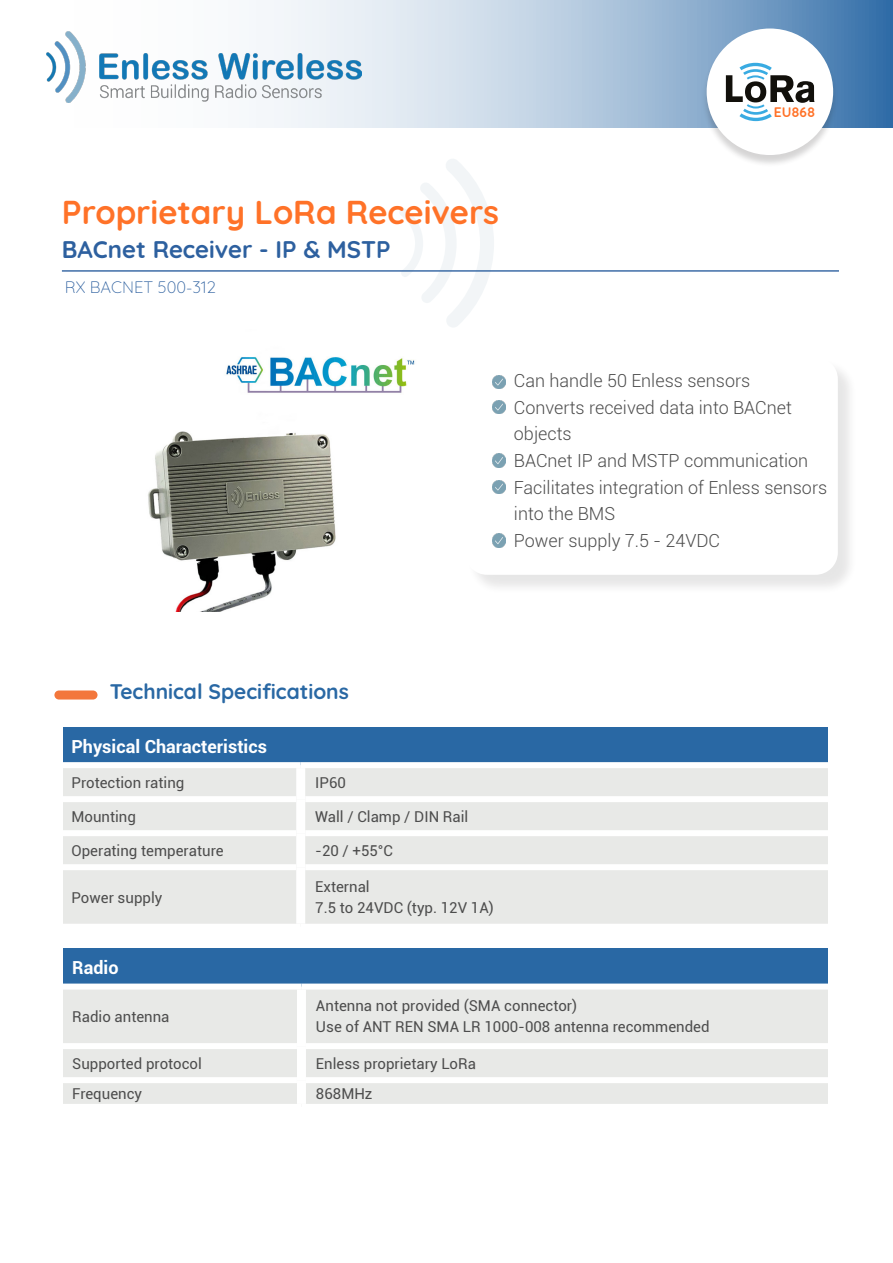
<style>
.page{position:relative;width:893px;height:1263px;background:#fff}
.page>*{position:absolute;margin:0;border:0;box-sizing:border-box;transform-origin:0 0}
.t1{font:700 33px "Quicksand";color:#ff7228}
.t2{font:700 24px "Quicksand";color:#2d609f}
.t3{font:700 21px "Quicksand";color:#2968a4}
.t4{font:300 18px "Roboto";color:#4d4d4d}
.t5{font:700 18px "Roboto";color:#fff}
.t6{font:300 16.5px "Quicksand";color:#2d609f}
.t7{font:15px/21px "Roboto";color:#4d4d4d}
.t8{font:700 13.8px "Quicksand";color:#ff7228}
</style>
<div class="page">
<div style="left:54px;top:690px;width:44px;height:9px;background:#f3773c;border-radius:5px"></div>
<svg style="left:400px;top:159px;width:94px;height:168px"></svg>
<hr style="left:62px;top:270px;width:777px;height:2px;background:#2d609f">
<svg style="left:66px;top:0;width:827px;height:128px"></svg>
<div style="left:57px;top:727px;width:777px;height:38px;background:#2968a4"></div>
<div style="left:63px;top:768px;width:765px;height:156px;background:#e8e9e7"></div>
<div style="left:54px;top:762px;width:247px;height:6px;background:#fff"></div>
<div style="left:54px;top:796px;width:242px;height:6px;background:#fff"></div>
<div style="left:54px;top:830px;width:242px;height:6px;background:#fff"></div>
<div style="left:54px;top:864px;width:242px;height:6px;background:#fff"></div>
<div style="left:301px;top:762px;width:536px;height:6px;background:#fff"></div>
<div style="left:305px;top:796px;width:532px;height:6px;background:#fff"></div>
<div style="left:305px;top:830px;width:532px;height:6px;background:#fff"></div>
<div style="left:305px;top:864px;width:532px;height:6px;background:#fff"></div>
<div style="left:296px;top:768px;width:9px;height:31px;background:#fff"></div>
<div style="left:296px;top:799px;width:9px;height:34px;background:#fff"></div>
<div style="left:296px;top:833px;width:9px;height:34px;background:#fff"></div>
<div style="left:296px;top:867px;width:9px;height:57px;background:#fff"></div>
<div style="left:58px;top:948px;width:776px;height:38px;background:#2968a4"></div>
<div style="left:63px;top:990px;width:765px;height:114px;background:#e8e9e7"></div>
<div style="left:55px;top:983px;width:246px;height:6px;background:#fff"></div>
<div style="left:55px;top:1043px;width:242px;height:6px;background:#fff"></div>
<div style="left:55px;top:1077px;width:242px;height:6px;background:#fff"></div>
<div style="left:301px;top:983px;width:536px;height:6px;background:#fff"></div>
<div style="left:306px;top:1043px;width:531px;height:6px;background:#fff"></div>
<div style="left:306px;top:1077px;width:531px;height:6px;background:#fff"></div>
<div style="left:297px;top:989px;width:9px;height:57px;background:#fff"></div>
<div style="left:297px;top:1046px;width:9px;height:34px;background:#fff"></div>
<div style="left:297px;top:1080px;width:9px;height:24px;background:#fff"></div>
<div style="left:828px;top:702px;width:19px;height:543px;background:#fff"></div>
<div style="left:44px;top:700px;width:19px;height:543px;background:#fff"></div>
<img style="left:46px;top:32px;width:315px;height:70px">
<div style="left:701px;top:30px;width:138px;height:137px;background:#231f20;opacity:.19"></div>
<div style="left:707px;top:29px;width:126px;height:126px;background:#fff;border-radius:50%"></div>
<svg style="left:726px;top:63px;width:88px;height:58px"></svg>
<div style="left:467px;top:359px;width:390px;height:236px;background:#231f20;opacity:.11"></div>
<div style="left:465px;top:357px;width:373px;height:218px;background:#fff;border-radius:22px"></div>
<img style="left:492px;top:375px;width:13px;height:14px">
<svg style="left:492px;top:401px;width:13px;height:13px"></svg>
<svg style="left:492px;top:454px;width:13px;height:13px"></svg>
<svg style="left:492px;top:481px;width:13px;height:13px"></svg>
<svg style="left:492px;top:534px;width:13px;height:13px"></svg>
<img style="left:148px;top:357px;width:267px;height:254px">
<p class="t8" style="left:774px;top:100px;width:43px">EU868</p>
<h1 class="t1" style="left:62px;top:185px;width:439px">Proprietary LoRa Receivers</h1>
<p class="t2" style="left:62px;top:229px;width:330px">BACnet Receiver - IP &amp; MSTP</p>
<p class="t6" style="left:65px;top:274px;width:153px">RX BACNET 500-312</p>
<p class="t4" style="left:514px;top:368px;width:238px">Can handle 50 Enless sensors</p>
<p class="t4" style="left:514px;top:395px;width:279px">Converts received data into BACnet</p>
<p class="t4" style="left:514px;top:421px;width:59px">objects</p>
<p class="t4" style="left:514px;top:448px;width:296px">BACnet IP and MSTP communication</p>
<p class="t4" style="left:514px;top:475px;width:315px">Facilitates integration of Enless sensors</p>
<p class="t4" style="left:514px;top:501px;width:103px">into the BMS</p>
<p class="t4" style="left:514px;top:528px;width:208px">Power supply 7.5 - 24VDC</p>
<h3 class="t3" style="left:110px;top:674px;width:241px">Technical Specifications</h3>
<p class="t5" style="left:72px;top:734px;width:197px">Physical Characteristics</p>
<p class="t7" style="left:72px;top:771px;width:114px">Protection rating</p>
<p class="t7" style="left:315px;top:771px;width:32px">IP60</p>
<p class="t7" style="left:72px;top:805px;width:66px">Mounting</p>
<p class="t7" style="left:315px;top:805px;width:155px">Wall / Clamp / DIN Rail</p>
<p class="t7" style="left:72px;top:839px;width:154px">Operating temperature</p>
<p class="t7" style="left:315px;top:839px;width:79px">-20 / +55°C</p>
<p class="t7" style="left:72px;top:886px;width:92px">Power supply</p>
<p class="t7" style="left:315px;top:876px;width:180px">External<br>7.5 to 24VDC (typ. 12V 1A)</p>
<p class="t5" style="left:72px;top:955px;width:48px">Radio</p>
<p class="t7" style="left:72px;top:1005px;width:99px">Radio antenna</p>
<p class="t7" style="left:316px;top:995px;width:395px">Antenna not provided (SMA connector)<br>Use of ANT REN SMA LR 1000-008 antenna recommended</p>
<p class="t7" style="left:72px;top:1052px;width:131px">Supported protocol</p>
<p class="t7" style="left:316px;top:1052px;width:161px">Enless proprietary LoRa</p>
<p class="t7" style="left:72px;top:1083px;width:71px">Frequency</p>
<p class="t7" style="left:316px;top:1083px;width:58px">868MHz</p>
</div>
